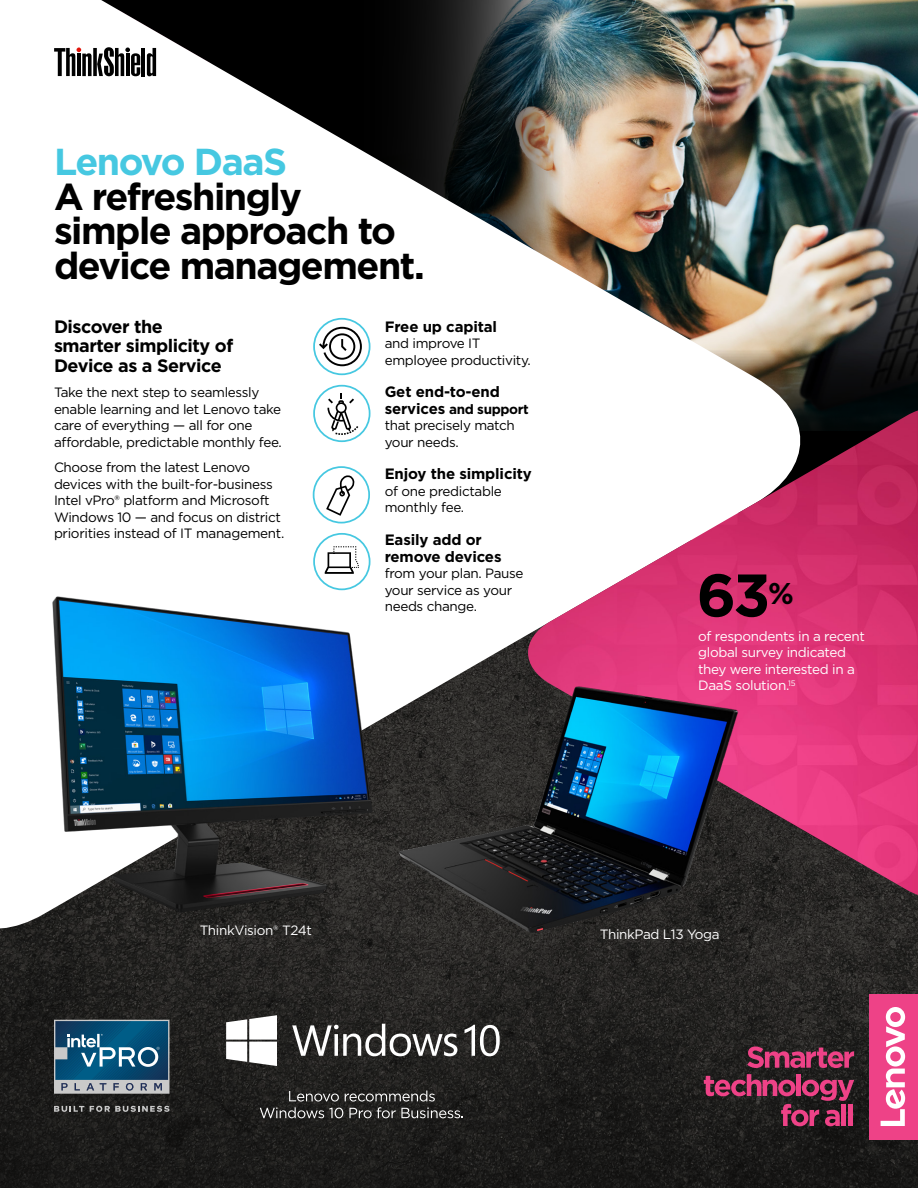
<style>
.page{position:relative;width:918px;height:1188px;background:#fff}
.page>*{position:absolute;margin:0;border:0;box-sizing:border-box;transform-origin:0 0}
.t1{font:700 60px "Gotham";color:#000}
.t2{font:700 37.5px/34.5px "Gotham";letter-spacing:-.04em;color:#000}
.t3{font:700 37.5px "Gotham";letter-spacing:-.04em;color:#46c8e1}
.t4{font:700 18px/19.5px "Gotham";letter-spacing:-.025em;color:#000}
.t5{font:700 15px/16.5px "Gotham";letter-spacing:-.01em;color:#000}
.t6{font:13.5px/16.5px "Gotham";letter-spacing:-.025em;color:#000}
.t7{font:13.5px/16.5px "Gotham";letter-spacing:-.025em;color:#fff}
.s1{font-weight:700;font-size:15px}
.s2{font-weight:700}
</style>
<div class="page">
<img style="left:815px;top:0;width:103px;height:344px">
<svg style="left:815px;top:344px;width:103px;height:66px;background:#0b0d0e"></svg>
<svg style="left:0;top:895px;width:918px;height:293px;background:#201f1d"></svg>
<img style="left:0;top:0;width:815px;height:948px">
<img style="left:521px;top:410px;width:397px;height:485px">
<img style="left:321px;top:670px;width:509px;height:287px">
<img style="left:19px;top:561px;width:387px;height:387px">
<svg style="left:313px;top:533px;width:57px;height:57px"></svg>
<svg style="left:313px;top:466px;width:57px;height:58px"></svg>
<svg style="left:313px;top:385px;width:57px;height:57px"></svg>
<svg style="left:313px;top:318px;width:57px;height:57px"></svg>
<svg style="left:0;top:0;width:216px;height:205px"></svg>
<svg style="left:54px;top:1106px;width:30px;height:6px"></svg>
<svg style="left:90px;top:1106px;width:79px;height:6px"></svg>
<svg style="left:54px;top:1020px;width:115px;height:74px;background:#447490"></svg>
<svg style="left:260px;top:1091px;width:203px;height:27px;background:#434241"></svg>
<svg style="left:292px;top:1024px;width:165px;height:32px"></svg>
<svg style="left:465px;top:1025px;width:35px;height:31px"></svg>
<svg style="left:226px;top:1015px;width:51px;height:51px"></svg>
<svg style="left:747px;top:1046px;width:107px;height:22px;background:#823150"></svg>
<svg style="left:704px;top:1074px;width:150px;height:52px;background:#5a283b"></svg>
<hr style="left:842px;top:1104px;width:4px;height:22px;background:#ee4287">
<div style="left:848px;top:1104px;width:5px;height:22px;background:#ee4287"></div>
<div style="left:869px;top:994px;width:49px;height:146px;background:#ee4287"></div>
<svg style="left:881px;top:1007px;width:24px;height:119px"></svg>
<h2 class="t3" style="left:54px;top:137px;width:235px">Lenovo DaaS</h2>
<h2 class="t2" style="left:54px;top:179px;width:372px">A refreshingly simple approach to device management.</h2>
<h3 class="t4" style="left:54px;top:317px;width:181px">Discover the smarter simplicity of<br>Device as a Service</h3>
<p class="t6" style="left:54px;top:384px;width:229px">Take the next step to seamlessly enable learning and let Lenovo take care of everything — all for one affordable, predictable monthly fee.</p>
<p class="t6" style="left:54px;top:459px;width:232px">Choose from the latest Lenovo devices with the built-for-business Intel vPro® platform and Microsoft Windows 10 — and focus on district priorities instead of IT management.</p>
<p class="t5" style="left:385px;top:318px;width:114px">Free up capital</p>
<p class="t6" style="left:385px;top:335px;width:148px">and improve IT employee productivity.</p>
<p class="t5" style="left:385px;top:384px;width:117px">Get end-to-end</p>
<p class="t6" style="left:385px;top:400px;width:146px"><span class="s1">services</span> <span class="s2">and support </span>that precisely match your needs.</p>
<p class="t5" style="left:385px;top:466px;width:149px">Enjoy the simplicity</p>
<p class="t6" style="left:385px;top:483px;width:119px">of one predictable monthly fee.</p>
<p class="t5" style="left:385px;top:531px;width:118px">Easily add or remove devices</p>
<p class="t6" style="left:385px;top:565px;width:140px">from your plan. Pause your service as your needs change.</p>
<h1 class="t1" style="left:697px;top:555px;width:99px">63<sup>%</sup></h1>
<p class="t7" style="left:698px;top:628px;width:168px">of respondents in a recent global survey indicated they were interested in a<br>DaaS solution.<sup>15</sup></p>
<p class="t7" style="left:200px;top:921px;width:114px">ThinkVision® T24t</p>
<p class="t7" style="left:600px;top:926px;width:121px">ThinkPad L13 Yoga</p>
</div>
